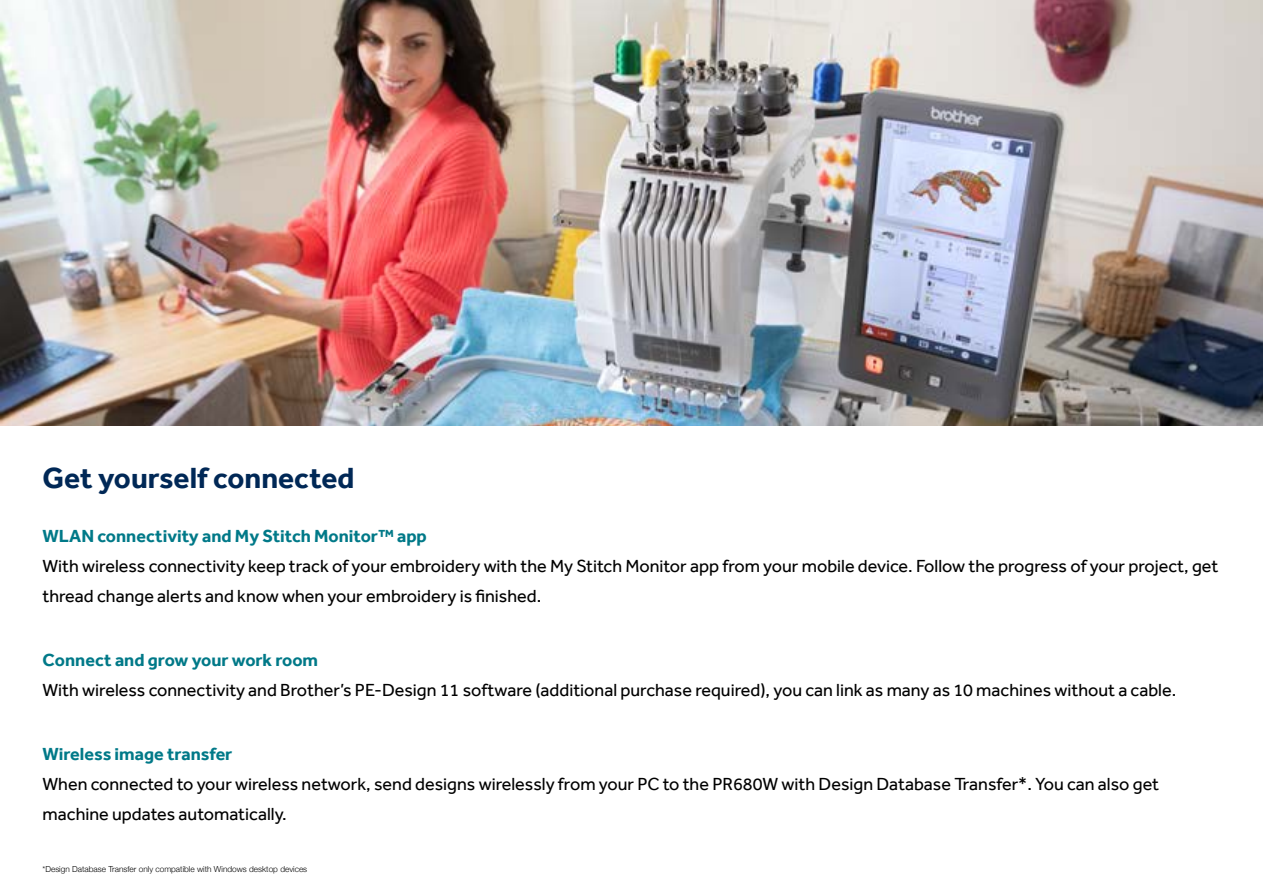
<style>
.page{position:relative;width:1263px;height:893px;background:#fff}
.page>*{position:absolute;margin:0;border:0;box-sizing:border-box;transform-origin:0 0}
.t1{font:700 30px "Effra";color:#002856}
.t2{font:18px/30px "Effra";color:#000}
.t3{font:700 18px "Effra";color:#007988}
.t4{font:300 8.25px "Helvetica Neue";color:#000}
</style>
<div class="page">
<img style="left:0;top:0;width:1263px;height:425px">
<h1 class="t1" style="left:43px;top:460px;width:313px">Get yourself connected</h1>
<p class="t3" style="left:43px;top:526px;width:386px">WLAN connectivity and My Stitch Monitor™ app</p>
<p class="t2" style="left:43px;top:551px;width:1177px">With wireless connectivity keep track of your embroidery with the My Stitch Monitor app from your mobile device. Follow the progress of your project, get thread change alerts and know when your embroidery is finished.</p>
<p class="t3" style="left:43px;top:650px;width:277px">Connect and grow your work room</p>
<p class="t2" style="left:43px;top:675px;width:1135px">With wireless connectivity and Brother’s PE‑Design 11 software (additional purchase required), you can link as many as 10 machines without a cable.</p>
<p class="t3" style="left:43px;top:744px;width:191px">Wireless image transfer</p>
<p class="t2" style="left:43px;top:769px;width:1118px">When connected to your wireless network, send designs wirelessly from your PC to the PR680W with Design Database Transfer*. You can also get machine updates automatically.</p>
<p class="t4" style="left:43px;top:862px;width:266px">*Design Database Transfer only compatible with Windows desktop devices</p>
</div>
